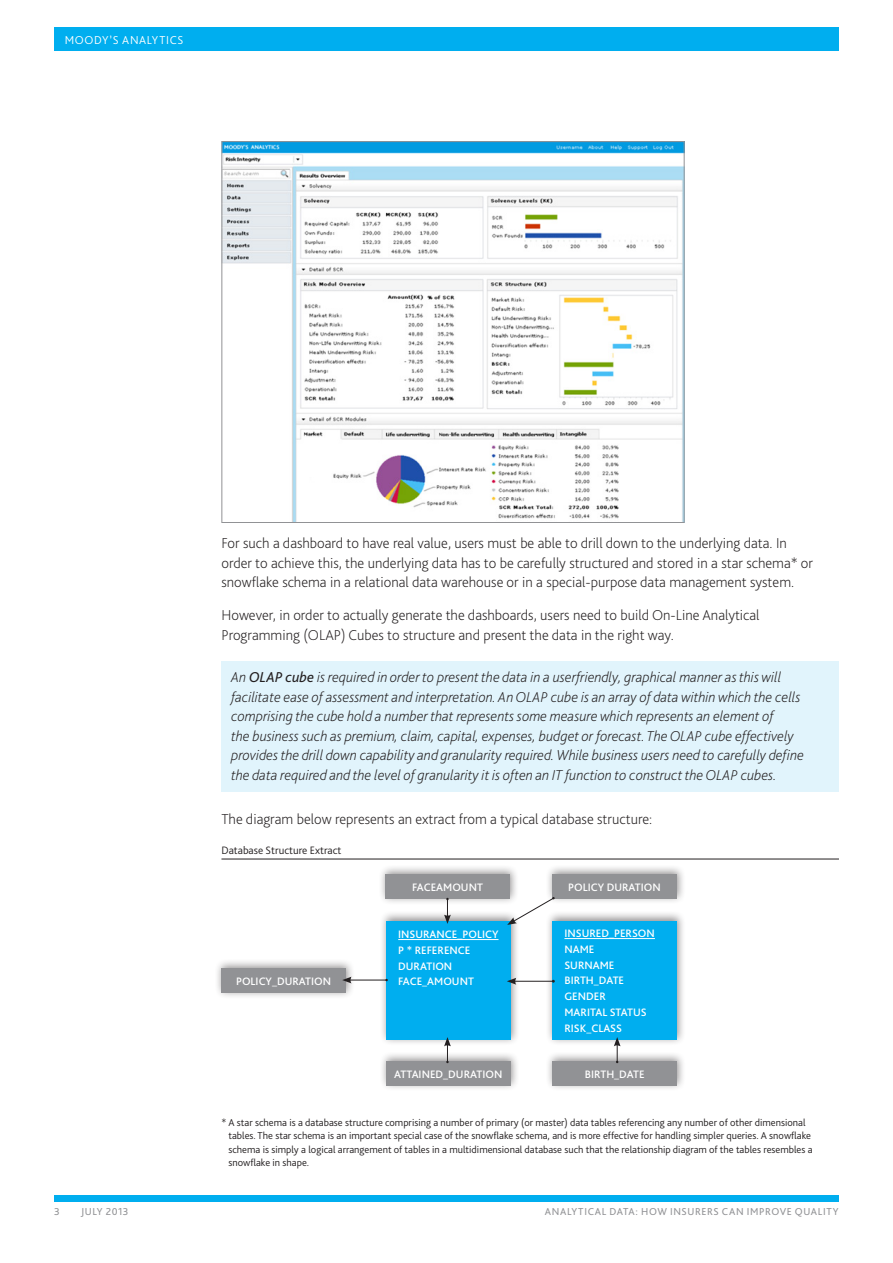
<style>
.page{position:relative;width:893px;height:1263px;background:#fff}
.page>*{position:absolute;margin:0;border:0;box-sizing:border-box;transform-origin:0 0}
.t1{font:italic 200 15px/19.5px "Bliss Pro";color:#231f20}
.BODY___Text{font:200 15px/19.5px "Bliss Pro";color:#231f20}
.t2{font:300 12px "Bliss Pro";letter-spacing:.055em;color:#fff}
.t3{font:500 11.25px/15.8px "Bliss Pro";color:#fff}
.FIGURE___Body__6_col{font:300 11.25px "Bliss Pro";color:#231f20}
.BODY___Footnote__hal{font:300 10.5px/13.5px "Bliss Pro";color:#231f20}
.t4{font:10.5px "Bliss Pro";letter-spacing:.06em;color:#919295}
.s1{font-weight:400}
</style>
<div class="page">
<div style="left:54px;top:1195px;width:785px;height:6px;background:#00aeef"></div>
<div style="left:54px;top:27px;width:785px;height:24px;background:#00aeef"></div>
<hr style="left:221px;top:859px;width:618px;height:1px;background:#231f20">
<img style="left:223px;top:143px;width:459px;height:378px">
<div style="left:221px;top:661px;width:618px;height:130px;background:#e1f4fc"></div>
<div style="left:378px;top:864px;width:141px;height:41px;background:#231f20;opacity:.5"></div>
<div style="left:385px;top:874px;width:125px;height:24px;background:#919295"></div>
<div style="left:545px;top:864px;width:141px;height:41px;background:#231f20;opacity:.5"></div>
<div style="left:552px;top:874px;width:125px;height:24px;background:#919295"></div>
<div style="left:546px;top:1051px;width:141px;height:41px;background:#231f20;opacity:.5"></div>
<div style="left:553px;top:1061px;width:124px;height:24px;background:#919295"></div>
<div style="left:379px;top:1051px;width:141px;height:41px;background:#231f20;opacity:.5"></div>
<div style="left:386px;top:1061px;width:124px;height:24px;background:#919295"></div>
<div style="left:215px;top:958px;width:140px;height:41px;background:#231f20;opacity:.5"></div>
<div style="left:221px;top:968px;width:125px;height:25px;background:#919295"></div>
<div style="left:379px;top:911px;width:141px;height:135px;background:#231f20;opacity:.5"></div>
<div style="left:386px;top:921px;width:125px;height:118px;background:#00aeef"></div>
<hr style="left:398px;top:939px;width:100px;height:1px;background:#fff">
<div style="left:546px;top:911px;width:141px;height:135px;background:#231f20;opacity:.5"></div>
<div style="left:553px;top:921px;width:124px;height:118px;background:#00aeef"></div>
<hr style="left:564px;top:938px;width:91px;height:1px;background:#fff">
<svg style="left:507px;top:897px;width:48px;height:28px"></svg>
<hr style="left:514px;top:981px;width:39px;height:1px;background:#231f20">
<svg style="left:507px;top:978px;width:9px;height:7px"></svg>
<svg style="left:444px;top:1037px;width:7px;height:26px"></svg>
<svg style="left:614px;top:1037px;width:7px;height:26px"></svg>
<hr style="left:349px;top:980px;width:38px;height:1px;background:#231f20">
<svg style="left:342px;top:977px;width:9px;height:6px"></svg>
<svg style="left:444px;top:898px;width:7px;height:26px"></svg>
<p class="t2" style="left:65px;top:32px;width:120px">MOODY’S ANALYTICS</p>
<p class="BODY___Text" style="left:221px;top:533px;width:593px">For such a dashboard to have real value, users must be able to drill down to the underlying data. In order to achieve this, the underlying data has to be carefully structured and stored in a star schema* or snowflake schema in a relational data warehouse or in a special-purpose data management system.</p>
<p class="BODY___Text" style="left:221px;top:605px;width:540px">However, in order to actually generate the dashboards, users need to build On-Line Analytical<br>Programming (OLAP) Cubes to structure and present the data in the right way.</p>
<p class="t1" style="left:231px;top:667px;width:574px">An <span class="s1">OLAP cube</span> is required in order to present the data in a userfriendly, graphical manner as this will facilitate ease of assessment and interpretation. An OLAP cube is an array of data within which the cells comprising the cube hold a number that represents some measure which represents an element of<br>the business such as premium, claim, capital, expenses, budget or forecast. The OLAP cube effectively provides the drill down capability and granularity required. While business users need to carefully define the data required and the level of granularity it is often an IT function to construct the OLAP cubes.</p>
<p class="BODY___Text" style="left:221px;top:809px;width:432px">The diagram below represents an extract from a typical database structure:</p>
<p class="FIGURE___Body__6_col" style="left:221px;top:844px;width:122px">Database Structure Extract</p>
<p class="t3" style="left:412px;top:879px;width:72px">FACEAMOUNT</p>
<p class="t3" style="left:568px;top:879px;width:94px">POLICY DURATION</p>
<p class="t3" style="left:236px;top:973px;width:97px">POLICY_DURATION</p>
<p class="t3" style="left:398px;top:926px;width:102px">INSURANCE_POLICY<br>P * REFERENCE<br>DURATION<br>FACE_AMOUNT</p>
<p class="t3" style="left:564px;top:925px;width:92px">INSURED_PERSON<br>NAME<br>SURNAME<br>BIRTH_DATE<br>GENDER<br>MARITAL STATUS<br>RISK_CLASS</p>
<p class="t3" style="left:394px;top:1066px;width:110px">ATTAINED_DURATION</p>
<p class="t3" style="left:585px;top:1066px;width:61px">BIRTH_DATE</p>
<p class="BODY___Footnote__hal" style="left:228px;top:1115px;width:586px;text-indent:-7px">* A star schema is a database structure comprising a number of primary (or master) data tables referencing any number of other dimensional tables. The star schema is an important special case of the snowflake schema, and is more effective for handling simpler queries. A snowflake schema is simply a logical arrangement of tables in a multidimensional database such that the relationship diagram of the tables resembles a snowflake in shape.</p>
<p class="t4" style="left:54px;top:1205px;width:7px">3</p>
<p class="t4" style="left:81px;top:1205px;width:49px">JULY 2013</p>
<p class="t4" style="left:545px;top:1205px;width:295px">ANALYTICAL DATA: HOW INSURERS CAN IMPROVE QUALITY</p>
</div>
